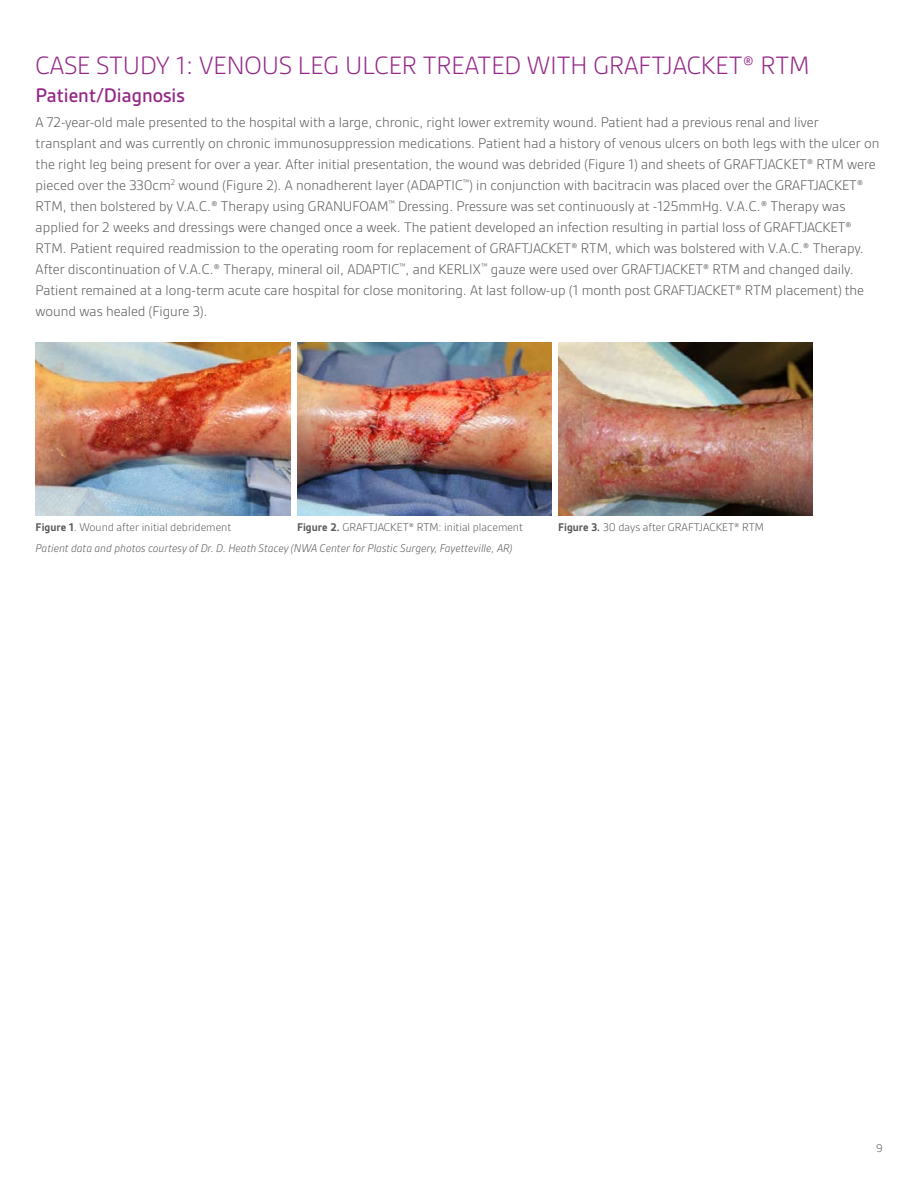
<style>
.page{position:relative;width:918px;height:1188px;background:#fff}
.page>*{position:absolute;margin:0;border:0;box-sizing:border-box;transform-origin:0 0}
.t1{font:300 27px "Gesta";color:#942787}
.t2{font:500 21px "Gesta";color:#942787}
.t3{font:300 15px/21px "Gesta";color:#58595b}
.t4{font:300 12px "Gesta";color:#58595b}
.t5{font:italic 300 12px "Gesta";color:#58595b}
.s1{font-weight:700}
</style>
<div class="page">
<img style="left:36px;top:342px;width:255px;height:173px">
<img style="left:297px;top:342px;width:255px;height:173px">
<img style="left:558px;top:342px;width:255px;height:173px">
<h1 class="t1" style="left:36px;top:50px;width:775px">CASE STUDY 1: VENOUS LEG ULCER TREATED WITH GRAFTJACKET® RTM</h1>
<h2 class="t2" style="left:36px;top:84px;width:151px">Patient/Diagnosis</h2>
<p class="t3" style="left:36px;top:111px;width:845px">A 72-year-old male presented to the hospital with a large, chronic, right lower extremity wound. Patient had a previous renal and liver transplant and was currently on chronic immunosuppression medications. Patient had a history of venous ulcers on both legs with the ulcer on the right leg being present for over a year. After initial presentation, the wound was debrided (Figure 1) and sheets of GRAFTJACKET® RTM were pieced over the 330cm<sup>2</sup> wound (Figure 2). A nonadherent layer (ADAPTIC<sup>™</sup>) in conjunction with bacitracin was placed over the GRAFTJACKET® RTM, then bolstered by V.A.C. ® Therapy using GRANUFOAM<sup>™</sup> Dressing. Pressure was set continuously at -125mmHg. V.A.C. ® Therapy was applied for 2 weeks and dressings were changed once a week. The patient developed an infection resulting in partial loss of GRAFTJACKET® RTM. Patient required readmission to the operating room for replacement of GRAFTJACKET® RTM, which was bolstered with V.A. C. ® Therapy.<br>After discontinuation of V.A. C. ® Therapy, mineral oil, ADAPTIC<sup>™</sup>, and KERLIX<sup>™</sup> gauze were used over GRAFTJACKET® RTM and changed daily.<br>Patient remained at a long-term acute care hospital for close monitoring. At last follow-up (1 month post GRAFTJACKET® RTM placement) the wound was healed (Figure 3).</p>
<p class="t4" style="left:36px;top:521px;width:197px"><span class="s1">Figure 1</span>. Wound after initial debridement</p>
<p class="t4" style="left:297px;top:521px;width:227px"><span class="s1">Figure 2.</span> GRAFTJACKET® RTM: initial placement</p>
<p class="t4" style="left:558px;top:521px;width:208px"><span class="s1">Figure 3.</span> 30 days after GRAFTJACKET® RTM</p>
<p class="t5" style="left:36px;top:541px;width:478px">Patient data and photos courtesy of Dr. D. Heath Stacey (NWA Center for Plastic Surgery, Fayetteville, AR)</p>
<p class="t4" style="left:876px;top:1142px;width:8px">9</p>
</div>
